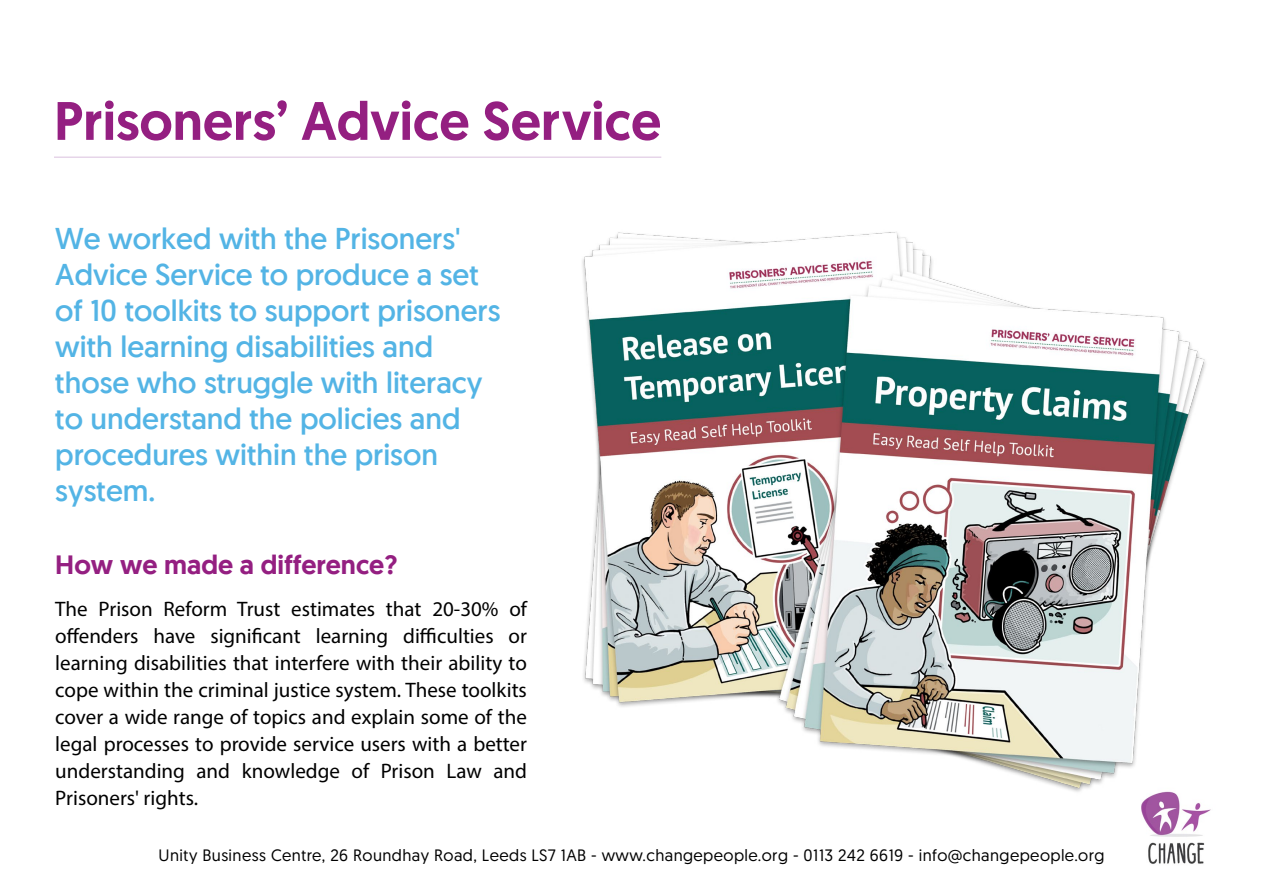
<style>
.page{position:relative;width:1263px;height:893px;background:#fff}
.page>*{position:absolute;margin:0;border:0;box-sizing:border-box;transform-origin:0 0}
.Headline{font:500 54px "Geomanist";color:#941f81}
.What_We_Did{font:30px/36px "Geomanist";color:#53b4e5}
.Subheadline{font:500 27px "Geomanist";color:#941f81}
.t1{font:21px/27px "Myriad Pro";color:#000;text-align:justify}
.t2{font:16.5px "Geomanist";letter-spacing:.025em;color:#000}
</style>
<div class="page">
<img style="left:1141px;top:795px;width:70px;height:69px">
<img style="left:582px;top:232px;width:624px;height:563px">
<hr style="left:54px;top:156px;width:607px;height:2px;background:#e6d5e9">
<p class="Headline" style="left:54px;top:85px;width:609px">Prisoners’ Advice Service</p>
<p class="What_We_Did" style="left:55px;top:220px;width:447px">We worked with the Prisoners'<br>Advice Service to produce a set of 10 toolkits to support prisoners with learning disabilities and those who struggle with literacy to understand the policies and procedures within the prison system.</p>
<p class="Subheadline" style="left:55px;top:547px;width:344px">How we made a difference?</p>
<p class="t1" style="left:55px;top:595px;width:473px">The Prison Reform Trust estimates that 20-30% of offenders have significant learning difficulties or learning disabilities that interfere with their ability to cope within the criminal justice system. These toolkits cover a wide range of topics and explain some of the legal processes to provide service users with a better understanding and knowledge of Prison Law and Prisoners' rights.</p>
<p class="t2" style="left:158px;top:844px;width:947px">Unity Business Centre, 26 Roundhay Road, Leeds LS7 1AB - www.changepeople.org - 0113 242 6619 - info@changepeople.org</p>
</div>
